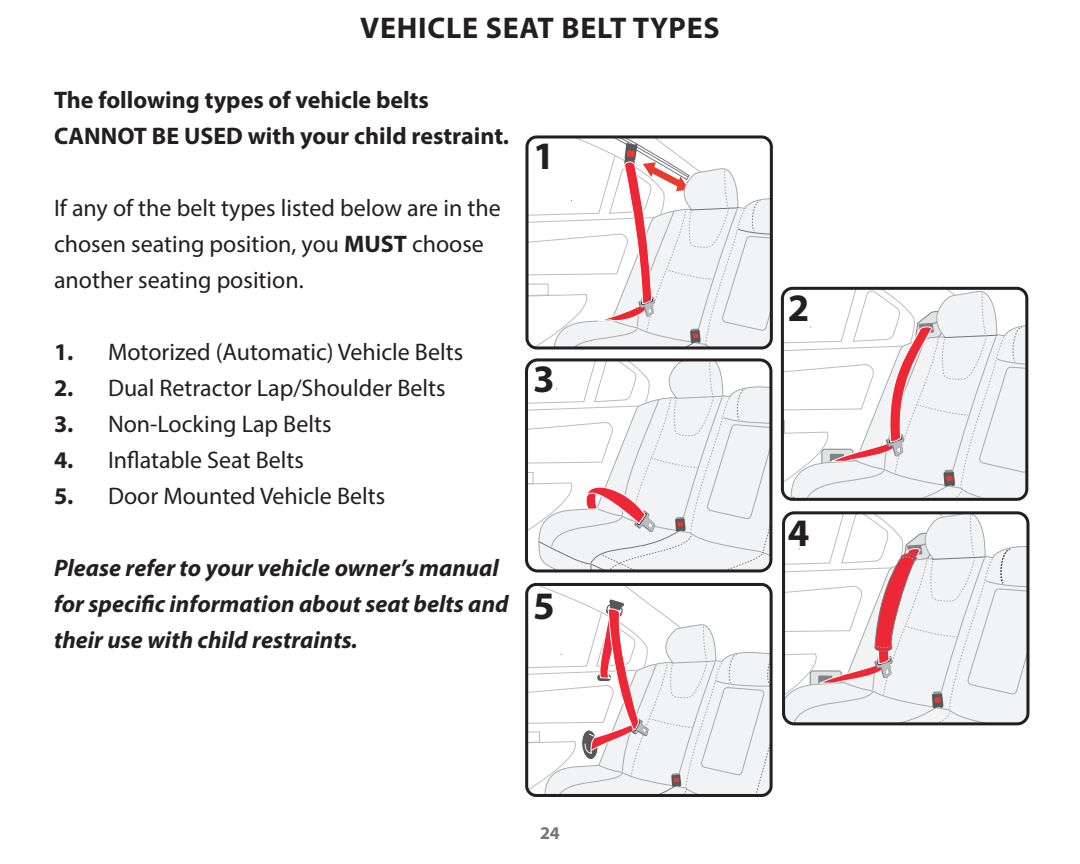
<style>
.page{position:relative;width:1080px;height:864px;background:#fff}
.page>*{position:absolute;margin:0;border:0;box-sizing:border-box;transform-origin:0 0}
.t1{font:700 39px "Myriad Pro";color:#231f20}
.t2{font:700 30px "Myriad Pro";letter-spacing:.025em;color:#231f20}
.t3{font:24px/36px "Myriad Pro";color:#231f20}
.t4{font:italic 700 24px/36px "Myriad Pro";color:#231f20}
.t5{font:700 24px/36px "Myriad Pro";color:#231f20}
.t6{font:700 18px "Myriad Pro";color:#757679}
.s1{font-weight:700}
</style>
<div class="page">
<svg style="left:529px;top:139px;width:240px;height:209px"></svg>
<div style="left:525px;top:135px;width:248px;height:214px;border:3px solid #231f20;border-radius:10px"></div>
<svg style="left:785px;top:287px;width:239px;height:210px"></svg>
<div style="left:781px;top:287px;width:247px;height:214px;border:3px solid #231f20;border-radius:10px"></div>
<svg style="left:529px;top:362px;width:243px;height:209px"></svg>
<div style="left:525px;top:358px;width:247px;height:214px;border:3px solid #231f20;border-radius:11px"></div>
<svg style="left:786px;top:515px;width:244px;height:209px"></svg>
<div style="left:782px;top:511px;width:247px;height:214px;border:3px solid #231f20;border-radius:11px"></div>
<svg style="left:529px;top:587px;width:240px;height:206px"></svg>
<div style="left:525px;top:583px;width:248px;height:214px;border:3px solid #231f20;border-radius:10px"></div>
<p class="t2" style="left:360px;top:9px;width:361px">VEHICLE SEAT BELT TYPES</p>
<p class="t5" style="left:54px;top:81px;width:457px">The following types of vehicle belts<br>CANNOT BE USED with your child restraint.</p>
<p class="t3" style="left:54px;top:190px;width:448px">If any of the belt types listed below are in the chosen seating position, you <span class="s1">MUST</span> choose another seating position.</p>
<p class="t3" style="left:54px;top:334px;width:411px"><span class="s1">1.</span> Motorized (Automatic) Vehicle Belts</p>
<p class="t3" style="left:54px;top:370px;width:393px"><span class="s1">2.</span> Dual Retractor Lap/Shoulder Belts</p>
<p class="t3" style="left:54px;top:406px;width:279px"><span class="s1">3.</span> Non-Locking Lap Belts</p>
<p class="t3" style="left:54px;top:442px;width:252px"><span class="s1">4.</span> Inflatable Seat Belts</p>
<p class="t3" style="left:54px;top:478px;width:333px"><span class="s1">5.</span> Door Mounted Vehicle Belts</p>
<p class="t4" style="left:54px;top:549px;width:456px">Please refer to your vehicle owner’s manual for specific information about seat belts and their use with child restraints.</p>
<h1 class="t1" style="left:533px;top:131px;width:23px">1</h1>
<h1 class="t1" style="left:533px;top:353px;width:23px">3</h1>
<h1 class="t1" style="left:533px;top:580px;width:23px">5</h1>
<h1 class="t1" style="left:788px;top:282px;width:23px">2</h1>
<h1 class="t1" style="left:788px;top:508px;width:23px">4</h1>
<p class="t6" style="left:540px;top:821px;width:21px">24</p>
</div>
